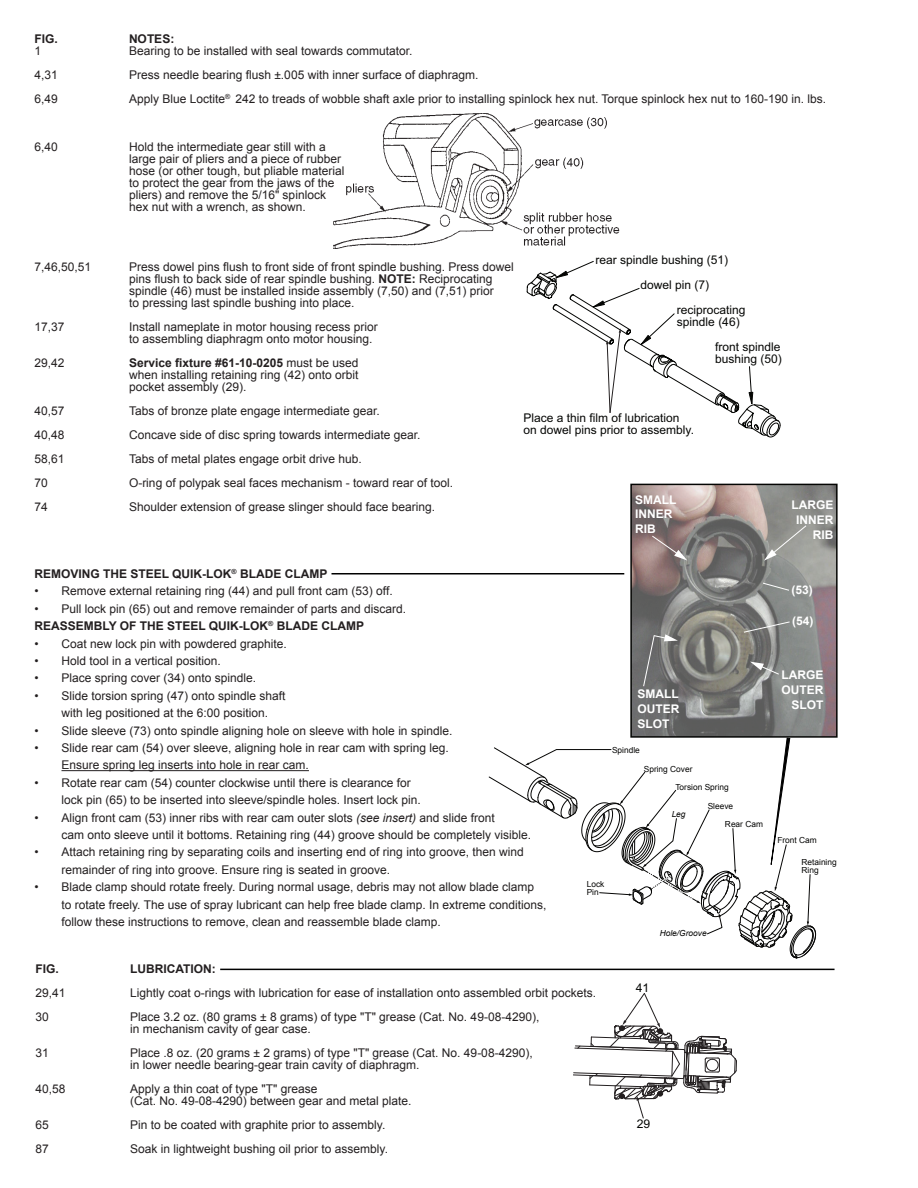
<style>
.page{position:relative;width:918px;height:1188px;background:#fff}
.page>*{position:absolute;margin:0;border:0;box-sizing:border-box;transform-origin:0 0}
.t1{font:12px/12px "Arial";color:#231f20}
.t2{font:12px/12px "Arial";color:#040503}
.t3{font:700 12px "Arial";color:#231f20}
.t4{font:700 11.85px/14.9px "Arial";color:#fff;text-align:right}
.t5{font:8.4px/8.4px "Arial";color:#050504}
.t6{font:italic 8.4px "Arial";color:#050504}
.s1{font-weight:700}
.s2{font-style:italic}
</style>
<div class="page">
<hr style="left:62px;top:770px;width:247px;height:1px;background:#231f20">
<svg style="left:573px;top:993px;width:164px;height:125px"></svg>
<img style="left:333px;top:113px;width:286px;height:136px">
<svg style="left:527px;top:261px;width:253px;height:176px"></svg>
<hr style="left:332px;top:573px;width:292px;height:1px;background:#000">
<img style="left:632px;top:486px;width:204px;height:250px">
<svg style="left:652px;top:536px;width:35px;height:25px"></svg>
<svg style="left:764px;top:526px;width:42px;height:35px"></svg>
<svg style="left:643px;top:634px;width:35px;height:53px;background:#7a7a79"></svg>
<svg style="left:750px;top:662px;width:29px;height:13px"></svg>
<svg style="left:762px;top:582px;width:28px;height:9px"></svg>
<svg style="left:743px;top:621px;width:47px;height:12px"></svg>
<div style="left:630px;top:484px;width:208px;height:254px;border:1px solid #040503"></div>
<hr style="left:220px;top:969px;width:615px;height:1px;background:#000">
<svg style="left:489px;top:737px;width:327px;height:222px"></svg>
<p class="t3" style="left:34px;top:31px;width:25px">FIG.</p>
<p class="t3" style="left:129px;top:31px;width:47px">NOTES:</p>
<p class="t1" style="left:34px;top:45px;width:8px">1</p>
<p class="t1" style="left:129px;top:45px;width:285px">Bearing to be installed with seal towards commutator.</p>
<p class="t1" style="left:34px;top:69px;width:25px">4,31</p>
<p class="t1" style="left:129px;top:69px;width:351px">Press needle bearing flush ±.005 with inner surface of diaphragm.</p>
<p class="t1" style="left:34px;top:93px;width:25px">6,49</p>
<p class="t1" style="left:129px;top:93px;width:699px">Apply Blue Loctite<sup>®</sup> 242 to treads of wobble shaft axle prior to installing spinlock hex nut. Torque spinlock hex nut to 160-190 in. lbs.</p>
<p class="t1" style="left:35px;top:141px;width:25px">6,40</p>
<p class="t1" style="left:129px;top:141px;width:217px">Hold the intermediate gear still with a large pair of pliers and a piece of rubber hose (or other tough, but pliable material to protect the gear from the jaws of the pliers) and remove the 5/16" spinlock hex nut with a wrench, as shown.</p>
<p class="t1" style="left:35px;top:261px;width:58px">7,46,50,51</p>
<p class="t1" style="left:129px;top:261px;width:386px">Press dowel pins flush to front side of front spindle bushing. Press dowel pins flush to back side of rear spindle bushing. <span class="s1">NOTE:</span> Reciprocating spindle (46) must be installed inside assembly (7,50) and (7,51) prior<br>to pressing last spindle bushing into place.</p>
<p class="t1" style="left:35px;top:321px;width:32px">17,37</p>
<p class="t1" style="left:129px;top:321px;width:250px">Install nameplate in motor housing recess prior to assembling diaphragm onto motor housing.</p>
<p class="t1" style="left:35px;top:357px;width:32px">29,42</p>
<p class="t1" style="left:129px;top:357px;width:231px;text-align:justify"><span class="s1">Service fixture #61-10-0205</span> must be used when installing retaining ring (42) onto orbit pocket assembly (29).</p>
<p class="t1" style="left:35px;top:405px;width:32px">40,57</p>
<p class="t1" style="left:129px;top:405px;width:252px">Tabs of bronze plate engage intermediate gear.</p>
<p class="t1" style="left:35px;top:429px;width:32px">40,48</p>
<p class="t1" style="left:129px;top:429px;width:293px">Concave side of disc spring towards intermediate gear.</p>
<p class="t1" style="left:35px;top:453px;width:32px">58,61</p>
<p class="t1" style="left:129px;top:453px;width:234px">Tabs of metal plates engage orbit drive hub.</p>
<p class="t1" style="left:35px;top:477px;width:15px">70</p>
<p class="t1" style="left:129px;top:477px;width:326px">O-ring of polypak seal faces mechanism - toward rear of tool.</p>
<p class="t1" style="left:35px;top:501px;width:15px">74</p>
<p class="t1" style="left:129px;top:501px;width:308px">Shoulder extension of grease slinger should face bearing.</p>
<p class="t2" style="left:640px;top:248px;width:89px;line-height:24.8px;text-indent:-45px">rear spindle bushing (51) dowel pin (7)</p>
<p class="t2" style="left:677px;top:305px;width:70px">reciprocating spindle (46)</p>
<p class="t2" style="left:715px;top:342px;width:68px">front spindle bushing (50)</p>
<p class="t2" style="left:524px;top:413px;width:172px">Place a thin film of lubrication on dowel pins prior to assembly.</p>
<p class="t4" style="left:635px;top:492px;width:43px;text-align:left">SMALL<br>INNER<br>RIB</p>
<p class="t4" style="left:792px;top:498px;width:43px">LARGE<br>INNER<br>RIB</p>
<p class="t3" style="left:34px;top:566px;width:294px">REMOVING THE STEEL QUIK-LOK<sup>®</sup> BLADE CLAMP</p>
<p class="t1" style="left:35px;top:585px;width:360px">• Remove external retaining ring (44) and pull front cam (53) off.</p>
<p class="t1" style="left:35px;top:600px;width:373px;line-height:17.4px">• Pull lock pin (65) out and remove remainder of parts and discard.<br><span class="s1">REASSEMBLY OF THE STEEL QUIK-LOK</span><sup>®</sup> <span class="s1">BLADE CLAMP</span></p>
<p class="t1" style="left:35px;top:638px;width:254px">• Coat new lock pin with powdered graphite.</p>
<p class="t1" style="left:35px;top:655px;width:188px">• Hold tool in a vertical position.</p>
<p class="t1" style="left:35px;top:672px;width:223px">• Place spring cover (34) onto spindle.</p>
<p class="t1" style="left:62px;top:687px;width:226px;line-height:17.4px;text-indent:-27px">• Slide torsion spring (47) onto spindle shaft with leg positioned at the 6:00 position.</p>
<p class="t1" style="left:35px;top:725px;width:419px">• Slide sleeve (73) onto spindle aligning hole on sleeve with hole in spindle.</p>
<p class="t1" style="left:62px;top:739px;width:389px;line-height:17.4px;text-indent:-27px">• Slide rear cam (54) over sleeve, aligning hole in rear cam with spring leg.<br>Ensure spring leg inserts into hole in rear cam.</p>
<p class="t1" style="left:62px;top:774px;width:361px;line-height:17.4px;text-indent:-27px">• Rotate rear cam (54) counter clockwise until there is clearance for lock pin (65) to be inserted into sleeve/spindle holes. Insert lock pin.</p>
<p class="t1" style="left:62px;top:809px;width:471px;line-height:17.4px;text-indent:-27px">• Align front cam (53) inner ribs with rear cam outer slots <span class="s2">(see insert)</span> and slide front<br>cam onto sleeve until it bottoms. Retaining ring (44) groove should be completely visible.</p>
<p class="t1" style="left:62px;top:844px;width:464px;line-height:17.4px;text-indent:-27px">• Attach retaining ring by separating coils and inserting end of ring into groove, then wind remainder of ring into groove. Ensure ring is seated in groove.</p>
<p class="t1" style="left:62px;top:878px;width:487px;line-height:17.4px;text-indent:-27px">• Blade clamp should rotate freely. During normal usage, debris may not allow blade clamp to rotate freely. The use of spray lubricant can help free blade clamp. In extreme conditions, follow these instructions to remove, clean and reassemble blade clamp.</p>
<p class="t4" style="left:638px;top:687px;width:43px;text-align:justify">SMALL OUTER SLOT</p>
<p class="t5" style="left:612px;top:746px;width:29px">Spindle</p>
<p class="t5" style="left:675px;top:760px;width:55px;line-height:18.1px;text-indent:-32px">Spring Cover<br>Torsion Spring</p>
<p class="t5" style="left:708px;top:802px;width:27px">Sleeve</p>
<p class="t5" style="left:725px;top:820px;width:40px">Rear Cam</p>
<p class="t6" style="left:672px;top:809px;width:15px">Leg</p>
<p class="t5" style="left:587px;top:880px;width:19px">Lock<br>Pin</p>
<p class="t6" style="left:660px;top:928px;width:48px">Hole/Groove</p>
<p class="t3" style="left:36px;top:961px;width:25px">FIG.</p>
<p class="t3" style="left:130px;top:961px;width:87px">LUBRICATION:</p>
<p class="t1" style="left:36px;top:987px;width:32px">29,41</p>
<p class="t1" style="left:130px;top:987px;width:468px">Lightly coat o-rings with lubrication for ease of installation onto assembled orbit pockets.</p>
<p class="t1" style="left:36px;top:1011px;width:15px">30</p>
<p class="t1" style="left:130px;top:1011px;width:411px">Place 3.2 oz. (80 grams ± 8 grams) of type "T" grease (Cat. No. 49-08-4290), in mechanism cavity of gear case.</p>
<p class="t1" style="left:36px;top:1047px;width:15px">31</p>
<p class="t1" style="left:130px;top:1047px;width:404px">Place .8 oz. (20 grams ± 2 grams) of type "T" grease (Cat. No. 49-08-4290), in lower needle bearing-gear train cavity of diaphragm.</p>
<p class="t1" style="left:36px;top:1083px;width:32px">40,58</p>
<p class="t1" style="left:130px;top:1083px;width:283px">Apply a thin coat of type "T" grease<br>(Cat. No. 49-08-4290) between gear and metal plate.</p>
<p class="t1" style="left:36px;top:1119px;width:15px">65</p>
<p class="t1" style="left:130px;top:1119px;width:257px">Pin to be coated with graphite prior to assembly.</p>
<p class="t1" style="left:36px;top:1143px;width:15px">87</p>
<p class="t1" style="left:130px;top:1143px;width:259px">Soak in lightweight bushing oil prior to assembly.</p>
<p class="t2" style="left:636px;top:982px;width:15px">41</p>
<p class="t2" style="left:637px;top:1117px;width:15px">29</p>
<p class="t4" style="left:792px;top:583px;width:23px">(53)</p>
<p class="t4" style="left:792px;top:614px;width:23px">(54)</p>
<p class="t4" style="left:781px;top:668px;width:43px">LARGE<br>OUTER<br>SLOT</p>
<p class="t5" style="left:777px;top:836px;width:41px">Front Cam</p>
<p class="t5" style="left:802px;top:858px;width:37px">Retaining<br>Ring</p>
</div>
